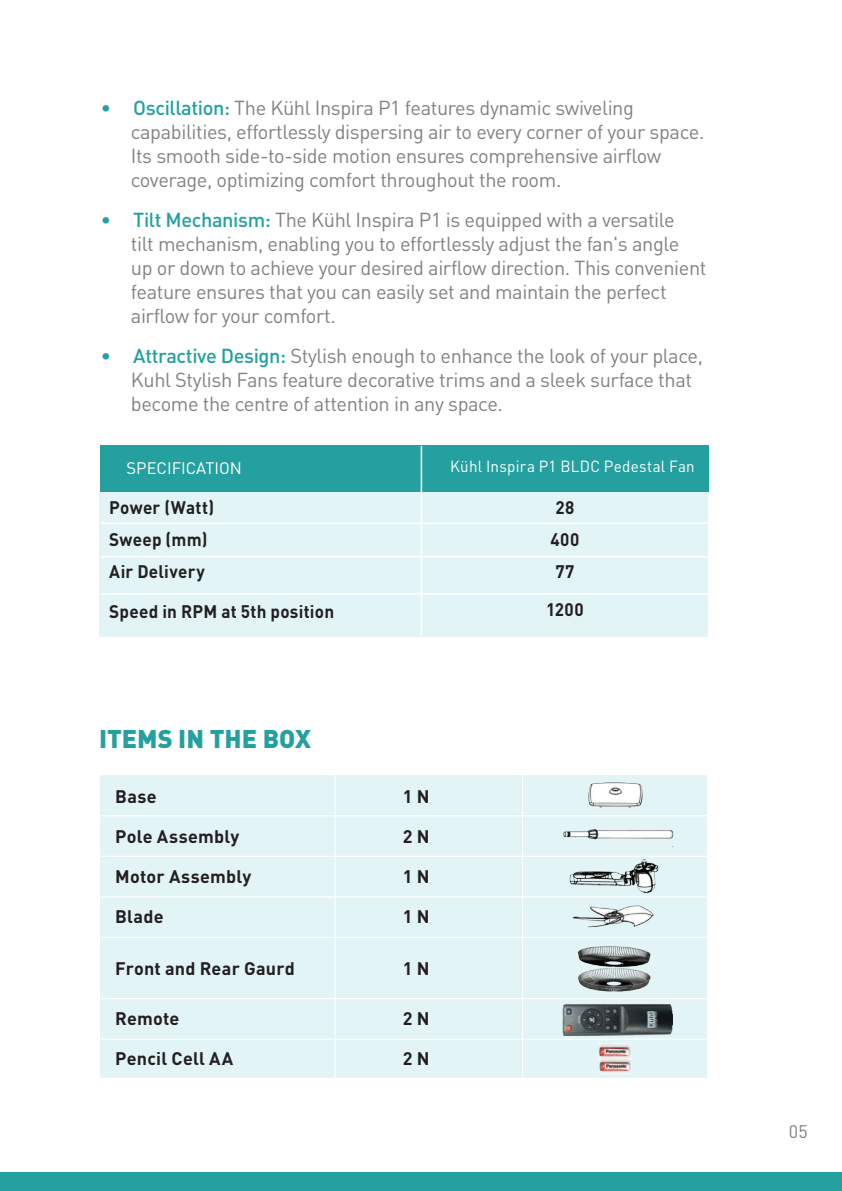
<style>
.page{position:relative;width:842px;height:1191px;background:#fff}
.page>*{position:absolute;margin:0;border:0;box-sizing:border-box;transform-origin:0 0}
.t1{font:900 25.2px "DIN Pro";color:#23a09f}
.t2{font:20px/24px "DIN Pro";letter-spacing:-.02em;color:#808285}
.t3{font:700 18px "DIN Pro";letter-spacing:.015em;color:#231f20}
.t4{font:700 18px/32px "DIN Pro";letter-spacing:.015em;color:#231f20;scale:.95 1}
.t5{font:18px "DIN Pro";color:#808285}
.t6{font:16.4px "DIN Pro";color:#fff}
.t7{font:16px "DIN Pro";letter-spacing:.015em;color:#fff;scale:.95 1}
.s1{font-weight:500;color:#23a09f}
</style>
<div class="page">
<div style="left:0;top:1172px;width:842px;height:19px;background:#23a09f"></div>
<div style="left:100px;top:775px;width:607px;height:303px;background:#e3f4f6"></div>
<hr style="left:101px;top:815px;width:606px;height:1px;background:#fff">
<hr style="left:101px;top:855px;width:606px;height:2px;background:#fff">
<hr style="left:101px;top:896px;width:606px;height:1px;background:#fff">
<hr style="left:101px;top:937px;width:606px;height:1px;background:#fff">
<hr style="left:101px;top:998px;width:606px;height:1px;background:#fff">
<hr style="left:101px;top:1038px;width:606px;height:1px;background:#fff">
<hr style="left:335px;top:774px;width:1px;height:304px;background:#fff">
<hr style="left:522px;top:774px;width:1px;height:304px;background:#fff">
<div style="left:99px;top:491px;width:609px;height:145px;background:#e3f4f6"></div>
<div style="left:100px;top:445px;width:608px;height:46px;background:#23a09f"></div>
<hr style="left:421px;top:446px;width:1px;height:190px;background:#fff">
<hr style="left:101px;top:522px;width:608px;height:2px;background:#fff">
<hr style="left:101px;top:556px;width:608px;height:1px;background:#fff">
<hr style="left:101px;top:593px;width:608px;height:1px;background:#fff">
<img style="left:563px;top:1004px;width:110px;height:31px">
<img style="left:588px;top:782px;width:55px;height:26px">
<img style="left:563px;top:829px;width:111px;height:18px">
<img style="left:569px;top:859px;width:90px;height:34px">
<img style="left:561px;top:897px;width:109px;height:31px">
<img style="left:577px;top:946px;width:74px;height:46px">
<img style="left:597px;top:1043px;width:35px;height:31px">
<p class="t2" style="left:131px;top:94px;width:575px;text-indent:-30px"><span class="s1">• Oscillation:</span> The Kühl Inspira P1 features dynamic swiveling capabilities, effortlessly dispersing air to every corner of your space.<br>Its smooth side-to-side motion ensures comprehensive airflow coverage, optimizing comfort throughout the room.</p>
<p class="t2" style="left:131px;top:206px;width:577px;text-indent:-30px"><span class="s1">• Tilt Mechanism:</span> The Kühl Inspira P1 is equipped with a versatile<br>tilt mechanism, enabling you to effortlessly adjust the fan's angle<br>up or down to achieve your desired airflow direction. This convenient feature ensures that you can easily set and maintain the perfect airflow for your comfort.</p>
<p class="t2" style="left:131px;top:341px;width:574px;text-indent:-30px"><span class="s1">• Attractive Design:</span> Stylish enough to enhance the look of your place,<br>Kuhl Stylish Fans feature decorative trims and a sleek surface that become the centre of attention in any space.</p>
<p class="t6" style="left:127px;top:457px;width:117px">SPECIFICATION</p>
<p class="t4" style="left:109px;top:489px;width:112px">Power (Watt)<br>Sweep (mm)<br>Air Delivery</p>
<p class="t4" style="left:109px;top:593px;width:238px">Speed in RPM at 5th position</p>
<p class="t7" style="left:450px;top:455px;width:259px">Kühl Inspira P1 BLDC Pedestal Fan</p>
<p class="t4" style="left:550px;top:489px;width:32px">28<br>400<br>77</p>
<p class="t4" style="left:546px;top:591px;width:41px">1200</p>
<p class="t1" style="left:99px;top:721px;width:214px">ITEMS IN THE BOX</p>
<p class="t3" style="left:115px;top:781px;width:43px">Base</p>
<p class="t3" style="left:403px;top:781px;width:28px">1 N</p>
<p class="t3" style="left:115px;top:821px;width:126px">Pole Assembly</p>
<p class="t3" style="left:403px;top:821px;width:28px">2 N</p>
<p class="t3" style="left:115px;top:861px;width:138px">Motor Assembly</p>
<p class="t3" style="left:403px;top:861px;width:28px">1 N</p>
<p class="t3" style="left:115px;top:901px;width:50px">Blade</p>
<p class="t3" style="left:403px;top:901px;width:28px">1 N</p>
<p class="t3" style="left:115px;top:953px;width:181px">Front and Rear Gaurd</p>
<p class="t3" style="left:403px;top:953px;width:28px">1 N</p>
<p class="t3" style="left:115px;top:1003px;width:66px">Remote</p>
<p class="t3" style="left:403px;top:1003px;width:28px">2 N</p>
<p class="t3" style="left:115px;top:1043px;width:120px">Pencil Cell AA</p>
<p class="t3" style="left:403px;top:1043px;width:28px">2 N</p>
<p class="t5" style="left:789px;top:1117px;width:21px">05</p>
</div>
